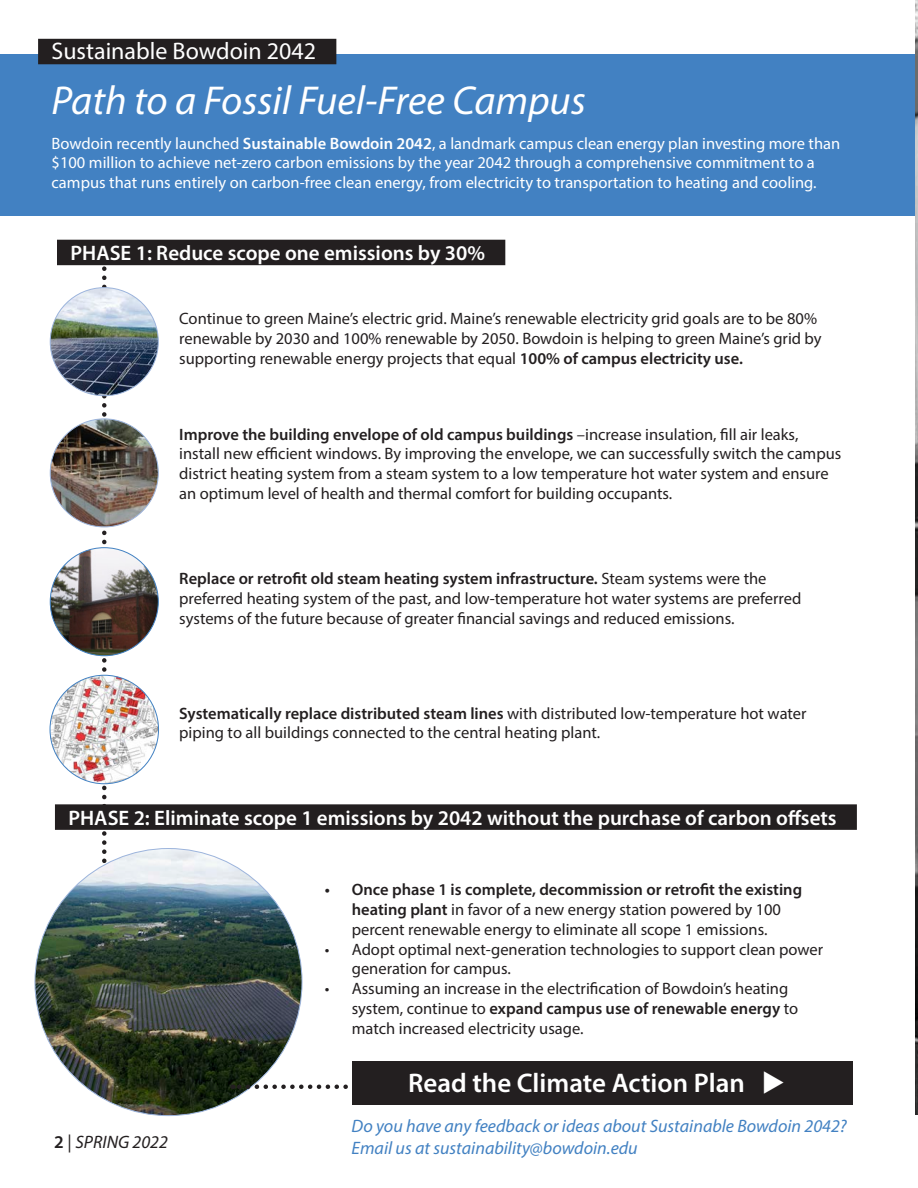
<style>
.page{position:relative;width:918px;height:1188px;background:#fff}
.page>*{position:absolute;margin:0;border:0;box-sizing:border-box;transform-origin:0 0}
.t1{font:italic 40.5px "Myriad Pro";color:#fff}
.t2{font:600 27px "Myriad Pro";color:#fff}
.Paragraph_Style_1{font:24px "Myriad Pro";color:#fff}
.Paragraph_Style_1-2{font:600 21px "Myriad Pro";color:#fff}
.t3{font:italic 18px "Myriad Pro";color:#4281c2}
.t4{font:italic 18px "Myriad Pro";color:#231f20}
.t5{font:16.5px/19.8px "Myriad Pro";color:#231f20}
.t6{font:16.5px/19.8px "Myriad Pro";color:#fff}
.s1{font-weight:600}
.s2{font-weight:600;font-style:normal}
.s3{font-style:normal}
</style>
<div class="page">
<svg style="left:102px;top:265px;width:5px;height:601px"></svg>
<div style="left:353px;top:1061px;width:500px;height:44px;background:#231f20"></div>
<div style="left:0;top:54px;width:918px;height:161px;background:#4281c2"></div>
<div style="left:57px;top:240px;width:448px;height:25px;background:#231f20"></div>
<div style="left:38px;top:39px;width:298px;height:25px;background:#231f20"></div>
<div style="left:55px;top:804px;width:802px;height:26px;background:#231f20"></div>
<img style="left:50px;top:288px;width:108px;height:108px;border-radius:54px">
<img style="left:50px;top:419px;width:108px;height:108px">
<img style="left:50px;top:548px;width:108px;height:108px;border-radius:54px">
<img style="left:50px;top:675px;width:109px;height:109px;border-radius:54px">
<img style="left:35px;top:849px;width:267px;height:267px;border-radius:134px">
<svg style="left:232px;top:1085px;width:121px;height:4px"></svg>
<img style="left:915px;top:0;width:3px;height:1115px">
<p class="Paragraph_Style_1" style="left:52px;top:36px;width:266px">Sustainable Bowdoin 2042</p>
<p class="t1" style="left:52px;top:76px;width:536px">Path to a Fossil Fuel-Free Campus</p>
<p class="t6" style="left:52px;top:133px;width:790px">Bowdoin recently launched <span class="s1">Sustainable Bowdoin 2042</span>, a landmark campus clean energy plan investing more than $100 million to achieve net-zero carbon emissions by the year 2042 through a comprehensive commitment to a campus that runs entirely on carbon-free clean energy, from electricity to transportation to heating and cooling.</p>
<p class="Paragraph_Style_1-2" style="left:70px;top:240px;width:416px">PHASE 1: Reduce scope one emissions by 30%</p>
<p class="t5" style="left:179px;top:309px;width:644px">Continue to green Maine’s electric grid. Maine’s renewable electricity grid goals are to be 80% renewable by 2030 and 100% renewable by 2050. Bowdoin is helping to green Maine’s grid by supporting renewable energy projects that equal <span class="s1">100% of campus electricity use.</span></p>
<p class="t5" style="left:179px;top:424px;width:664px"><span class="s1">Improve the building envelope of old campus buildings</span> –increase insulation, fill air leaks, install new efficient windows. By improving the envelope, we can successfully switch the campus district heating system from a steam system to a low temperature hot water system and ensure an optimum level of health and thermal comfort for building occupants.</p>
<p class="t5" style="left:179px;top:569px;width:624px"><span class="s1">Replace or retrofit old steam heating system infrastructure.</span> Steam systems were the preferred heating system of the past, and low-temperature hot water systems are preferred systems of the future because of greater financial savings and reduced emissions.</p>
<p class="t5" style="left:179px;top:703px;width:629px"><span class="s1">Systematically replace distributed steam lines</span> with distributed low-temperature hot water piping to all buildings connected to the central heating plant.</p>
<p class="Paragraph_Style_1-2" style="left:68px;top:804px;width:770px">PHASE 2: Eliminate scope 1 emissions by 2042 without the purchase of carbon offsets</p>
<p class="t4" style="left:54px;top:1130px;width:115px"><span class="s2">2</span> <span class="s3">|</span> SPRING 2022</p>
<p class="t5" style="left:325px;top:879px;width:479px;text-align:center"><span class="s1">• Once phase 1 is complete, decommission or retrofit the existing heating plant</span> in favor of a new energy station powered by 100 percent renewable energy to eliminate all scope 1 emissions.</p>
<p class="t5" style="left:352px;top:939px;width:473px;text-indent:-27px">• Adopt optimal next-generation technologies to support clean power generation for campus.</p>
<p class="t5" style="left:352px;top:978px;width:448px;text-indent:-27px">• Assuming an increase in the electrification of Bowdoin’s heating system, continue to <span class="s1">expand campus use of renewable energy</span> to match increased electricity usage.</p>
<p class="t2" style="left:408px;top:1066px;width:379px">Read the Climate Action Plan ◆</p>
<p class="t3" style="left:352px;top:1115px;width:497px">Do you have any feedback or ideas about Sustainable Bowdoin 2042?</p>
<p class="t3" style="left:352px;top:1137px;width:288px">Email us at sustainability@bowdoin.edu</p>
</div>
